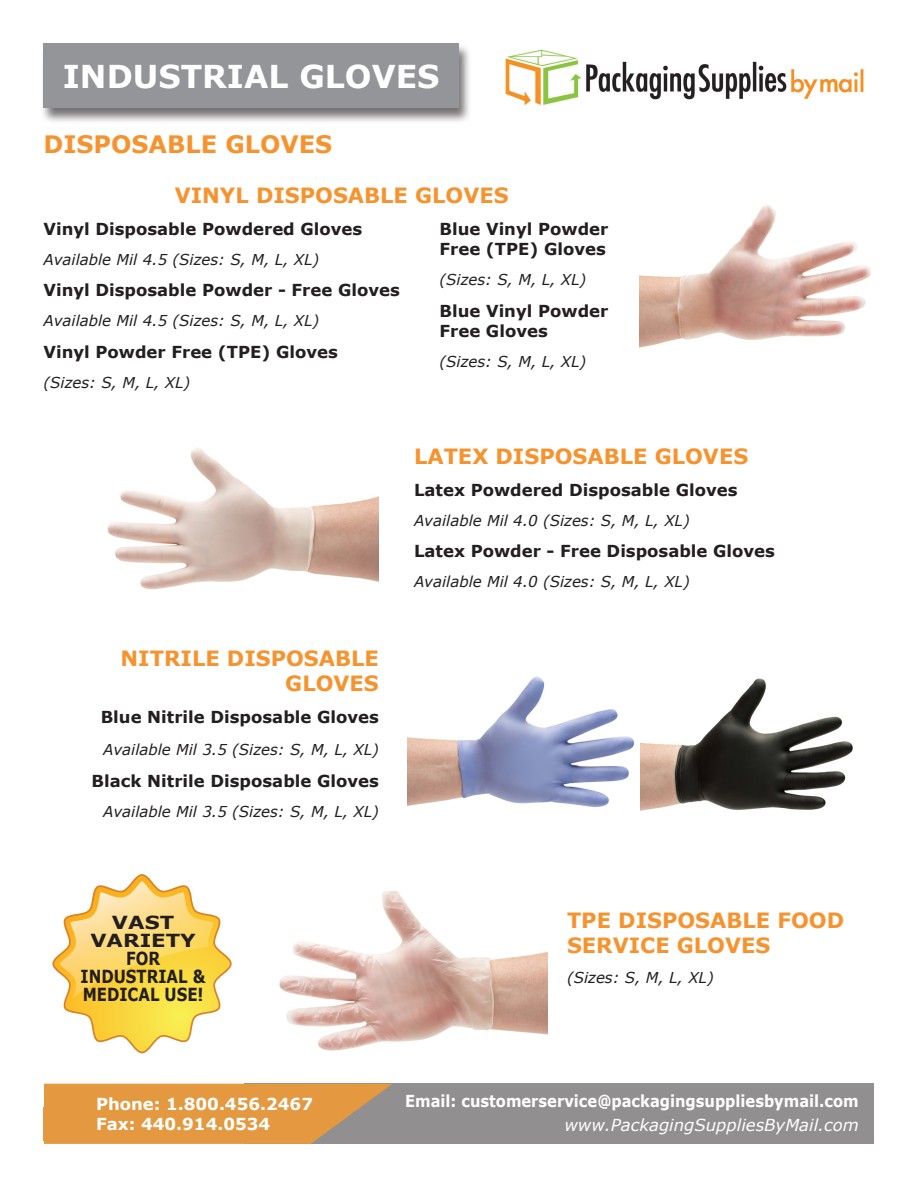
<style>
.page{position:relative;width:918px;height:1188px;background:#fff}
.page>*{position:absolute;margin:0;border:0;box-sizing:border-box;transform-origin:0 0}
.t1{font:700 31.5px "Verdana";color:#fff}
.t2{font:700 24px "Verdana";color:#f7932e}
.t3{font:700 21px/25.2px "Verdana";color:#f7932e;text-align:right}
.t4{font:700 18px/18px "Verdana";color:#231f20;text-align:center;scale:1.18 1}
.t5{font:700 16.5px/19.8px "Verdana";color:#231f20}
.t6{font:700 16.5px "Verdana";color:#fff;scale:.89 1}
.t7{font:700 16.5px/19.8px "Verdana";color:#fff}
.t8{font:italic 16.5px "Verdana";color:#fff}
.t9{font:italic 15px "Verdana";color:#231f20}
</style>
<div class="page">
<div style="left:244px;top:1084px;width:674px;height:60px;background:#918f8f"></div>
<svg style="left:44px;top:1084px;width:348px;height:60px;background:#d99749"></svg>
<img style="left:505px;top:49px;width:359px;height:57px">
<div style="left:874px;top:1033px;width:44px;height:141px;background:#fff"></div>
<div style="left:44px;top:1107px;width:44px;height:34px;background:#e4983f"></div>
<img style="left:407px;top:676px;width:228px;height:131px">
<img style="left:641px;top:678px;width:212px;height:133px">
<div style="left:40px;top:43px;width:432px;height:82px;background:#231f20;opacity:.63"></div>
<div style="left:44px;top:44px;width:415px;height:64px;background:#939598"></div>
<img style="left:640px;top:205px;width:231px;height:143px">
<img style="left:107px;top:448px;width:271px;height:142px">
<svg style="left:52px;top:874px;width:180px;height:179px"></svg>
<img style="left:279px;top:892px;width:269px;height:159px">
<p class="t1" style="left:63px;top:55px;width:378px">INDUSTRIAL GLOVES</p>
<p class="t2" style="left:44px;top:128px;width:290px">DISPOSABLE GLOVES</p>
<p class="t3" style="left:175px;top:182px;width:336px">VINYL DISPOSABLE GLOVES</p>
<p class="t5" style="left:44px;top:218px;width:320px">Vinyl Disposable Powdered Gloves</p>
<p class="t9" style="left:44px;top:249px;width:277px">Available Mil 4.5 (Sizes: S, M, L, XL)</p>
<p class="t5" style="left:44px;top:280px;width:358px">Vinyl Disposable Powder - Free Gloves</p>
<p class="t9" style="left:44px;top:311px;width:277px">Available Mil 4.5 (Sizes: S, M, L, XL)</p>
<p class="t5" style="left:44px;top:342px;width:296px">Vinyl Powder Free (TPE) Gloves</p>
<p class="t9" style="left:44px;top:372px;width:148px">(Sizes: S, M, L, XL)</p>
<p class="t5" style="left:440px;top:219px;width:170px">Blue Vinyl Powder<br>Free (TPE) Gloves</p>
<p class="t9" style="left:440px;top:269px;width:148px">(Sizes: S, M, L, XL)</p>
<p class="t5" style="left:440px;top:301px;width:170px">Blue Vinyl Powder<br>Free Gloves</p>
<p class="t9" style="left:440px;top:351px;width:148px">(Sizes: S, M, L, XL)</p>
<p class="t3" style="left:121px;top:645px;width:260px">NITRILE DISPOSABLE<br>GLOVES</p>
<p class="t5" style="left:101px;top:707px;width:280px">Blue Nitrile Disposable Gloves</p>
<p class="t9" style="left:103px;top:739px;width:277px">Available Mil 3.5 (Sizes: S, M, L, XL)</p>
<p class="t5" style="left:92px;top:770px;width:289px">Black Nitrile Disposable Gloves</p>
<p class="t9" style="left:103px;top:801px;width:277px">Available Mil 3.5 (Sizes: S, M, L, XL)</p>
<p class="t3" style="left:414px;top:443px;width:336px">LATEX DISPOSABLE GLOVES</p>
<p class="t5" style="left:414px;top:479px;width:325px">Latex Powdered Disposable Gloves</p>
<p class="t9" style="left:414px;top:510px;width:277px">Available Mil 4.0 (Sizes: S, M, L, XL)</p>
<p class="t5" style="left:414px;top:541px;width:363px">Latex Powder - Free Disposable Gloves</p>
<p class="t9" style="left:414px;top:572px;width:277px">Available Mil 4.0 (Sizes: S, M, L, XL)</p>
<p class="t4" style="left:81px;top:913px;width:107px">VAST<br>VARIETY<br>FOR<br>INDUSTRIAL &amp;<br>MEDICAL USE!</p>
<p class="t3" style="left:567px;top:908px;width:279px;text-align:left">TPE DISPOSABLE FOOD<br>SERVICE GLOVES</p>
<p class="t9" style="left:567px;top:968px;width:148px">(Sizes: S, M, L, XL)</p>
<p class="t7" style="left:96px;top:1093px;width:219px">Phone: 1.800.456.2467<br>Fax: 440.914.0534</p>
<p class="t6" style="left:405px;top:1089px;width:511px">Email: customerservice@packagingsuppliesbymail.com</p>
<p class="t8" style="left:564px;top:1114px;width:296px">www.PackagingSuppliesByMail.com</p>
</div>
